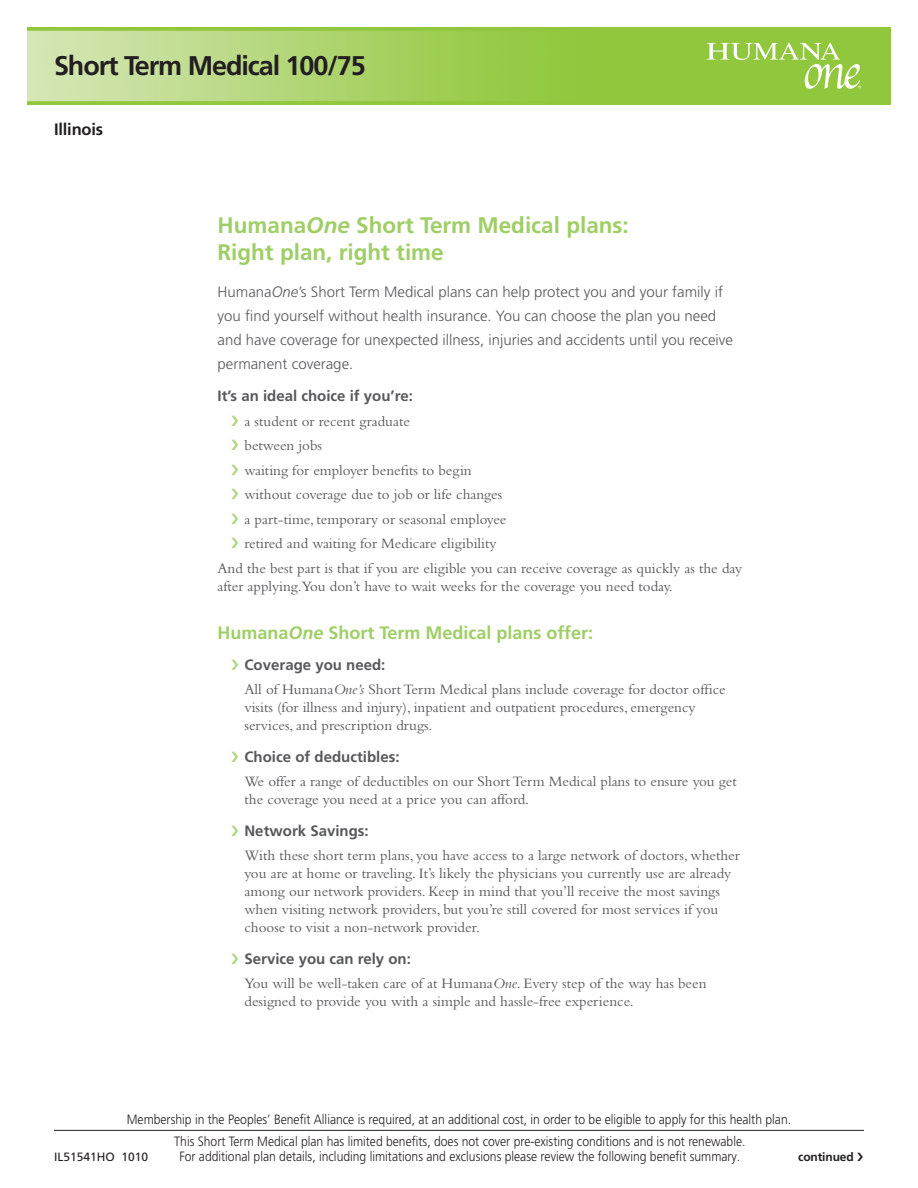
<style>
.page{position:relative;width:918px;height:1188px;background:#fff}
.page>*{position:absolute;margin:0;border:0;box-sizing:border-box;transform-origin:0 0}
.Plan_Name{font:700 27px "Frutiger";letter-spacing:-.04em;color:#231f20}
.t1{font:700 22.5px/27px "Frutiger";color:#9fce66}
.body{font:700 18px "Frutiger";color:#9fce66}
.Plan_Name-2{font:700 16.5px "Frutiger";letter-spacing:-.01em;color:#231f20}
.body_bullets{font:15px/18px "Bembo";color:#57585a}
.Intro_Copy{font:300 15px/24px "Frutiger";color:#57585a}
.body_bullets-2{font:700 15px "Frutiger";color:#57585a}
.body-2{font:700 15px "Frutiger";color:#57585a}
.subhead{font:300 13.5px/15px "Frutiger";color:#231f20;text-align:center;scale:.9 1}
.t2{font:12px "Frutiger";color:#231f20}
.t3{font:700 12px "Frutiger";letter-spacing:-.01em;color:#231f20}
.s1{font-style:italic}
</style>
<div class="page">
<img style="left:27px;top:27px;width:864px;height:77px">
<svg style="left:707px;top:43px;width:154px;height:46px;background:#a2cf5c"></svg>
<hr style="left:54px;top:1130px;width:810px;height:1px;background:#231f20">
<p class="Plan_Name" style="left:54px;top:50px;width:313px">Short Term Medical 100/75</p>
<p class="Plan_Name-2" style="left:54px;top:120px;width:51px">Illinois</p>
<p class="t1" style="left:218px;top:212px;width:413px">Humana<span class="s1">One</span> Short Term Medical plans:<br>Right plan, right time</p>
<p class="Intro_Copy" style="left:218px;top:280px;width:517px">Humana<span class="s1">One</span>’s Short Term Medical plans can help protect you and your family if you find yourself without health insurance. You can choose the plan you need and have coverage for unexpected illness, injuries and accidents until you receive permanent coverage.</p>
<p class="body-2" style="left:218px;top:387px;width:197px">It’s an ideal choice if you’re:</p>
<p class="body_bullets" style="left:244px;top:412px;width:167px">a student or recent graduate</p>
<p class="body_bullets" style="left:244px;top:436px;width:79px">between jobs</p>
<p class="body_bullets" style="left:244px;top:461px;width:229px">waiting for employer benefits to begin</p>
<p class="body_bullets" style="left:244px;top:485px;width:259px">without coverage due to job or life changes</p>
<p class="body_bullets" style="left:244px;top:510px;width:264px">a part-time, temporary or seasonal employee</p>
<p class="body_bullets" style="left:244px;top:534px;width:254px">retired and waiting for Medicare eligibility</p>
<p class="body_bullets" style="left:218px;top:559px;width:526px">And the best part is that if you are eligible you can receive coverage as quickly as the day after applying.You don’t have to wait weeks for the coverage you need today.</p>
<p class="body" style="left:218px;top:622px;width:377px">Humana<span class="s1">One</span> Short Term Medical plans offer:</p>
<p class="body_bullets-2" style="left:244px;top:656px;width:142px">Coverage you need:</p>
<p class="body_bullets" style="left:244px;top:681px;width:483px">All of Humana<span class="s1">One’s</span> Short Term Medical plans include coverage for doctor office visits (for illness and injury), inpatient and outpatient procedures, emergency services, and prescription drugs.</p>
<p class="body_bullets-2" style="left:244px;top:748px;width:157px">Choice of deductibles:</p>
<p class="body_bullets" style="left:244px;top:772px;width:494px">We offer a range of deductibles on our Short Term Medical plans to ensure you get the coverage you need at a price you can afford.</p>
<p class="body_bullets-2" style="left:244px;top:822px;width:126px">Network Savings:</p>
<p class="body_bullets" style="left:244px;top:846px;width:497px">With these short term plans, you have access to a large network of doctors, whether you are at home or traveling. It’s likely the physicians you currently use are already among our network providers. Keep in mind that you’ll receive the most savings when visiting network providers, but you’re still covered for most services if you choose to visit a non-network provider.</p>
<p class="body_bullets-2" style="left:244px;top:950px;width:168px">Service you can rely on:</p>
<p class="body_bullets" style="left:244px;top:974px;width:464px">You will be well-taken care of at Humana<span class="s1">One</span>. Every step of the way has been designed to provide you with a simple and hassle-free experience.</p>
<p class="subhead" style="left:127px;top:1112px;width:740px">Membership in the Peoples’ Benefit Alliance is required, at an additional cost, in order to be eligible to apply for this health plan.</p>
<p class="subhead" style="left:174px;top:1134px;width:636px">This Short Term Medical plan has limited benefits, does not cover pre-existing conditions and is not renewable.<br>For additional plan details, including limitations and exclusions please review the following benefit summary.</p>
<p class="t2" style="left:54px;top:1150px;width:96px">IL51541HO 1010</p>
<p class="t3" style="left:798px;top:1150px;width:66px">continued ❯</p>
</div>
